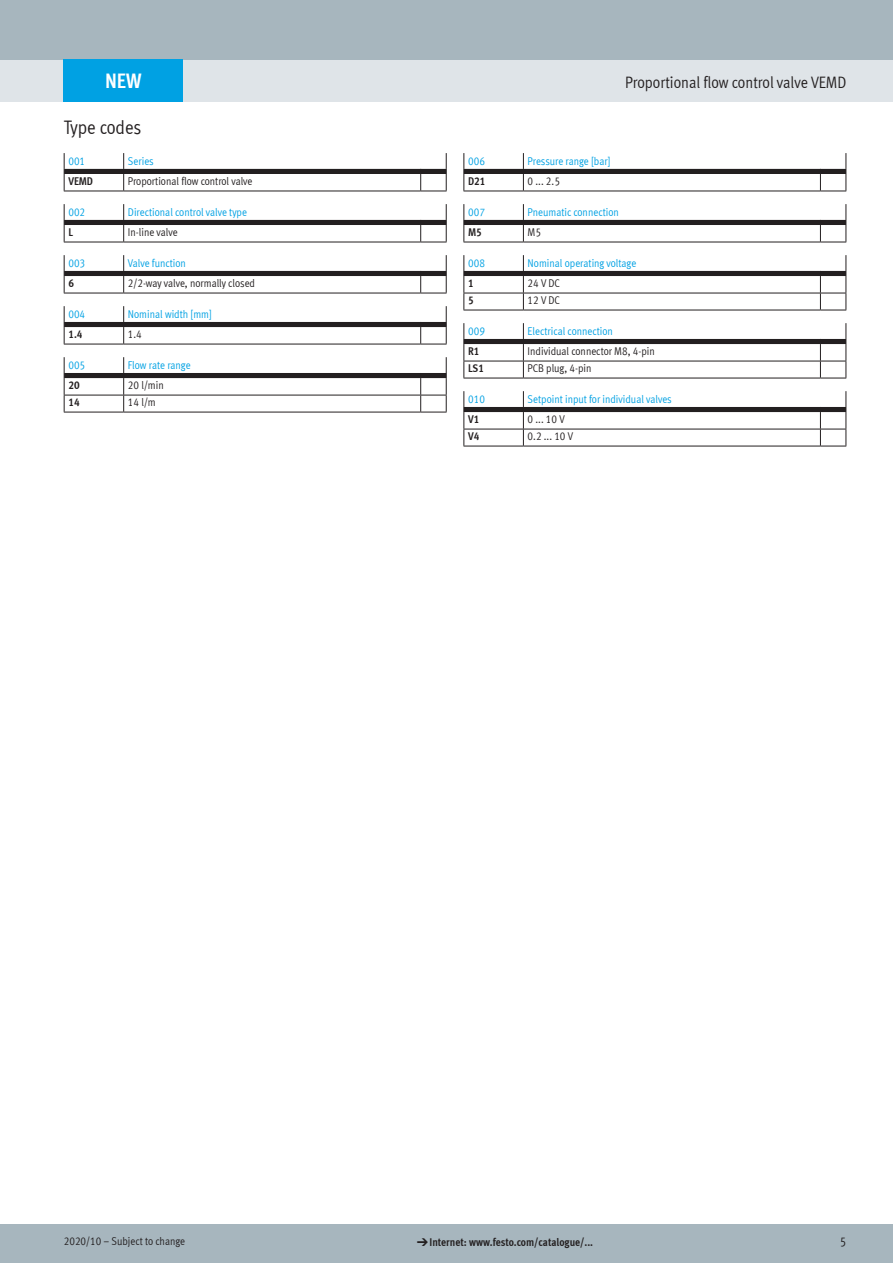
<style>
.page{position:relative;width:893px;height:1263px;background:#fff}
.page>*{position:absolute;margin:0;border:0;box-sizing:border-box;transform-origin:0 0}
.t1{font:700 21px "Meta Cond LF";color:#fff}
.t2{font:19.5px "Meta Cond LF";color:#231f20}
.t3{font:16.5px "Meta Cond LF";color:#231f20}
.t4{font:12.75px "Meta Cond LF";color:#231f20}
.t5{font:11.25px "Meta Cond LF";color:#00a1e3}
.t6{font:11.25px "Meta Cond LF";color:#231f20}
.t7{font:700 11.25px "Meta Cond LF";color:#231f20}
.s1{font-family:"Meto Pict 182";font-weight:400}
</style>
<div class="page">
<div style="left:0;top:1225px;width:893px;height:38px;background:#a7b6be"></div>
<div style="left:0;top:60px;width:893px;height:42px;background:#dfe4e8"></div>
<div style="left:0;top:0;width:893px;height:60px;background:#a7b6be"></div>
<div style="left:64px;top:60px;width:119px;height:42px;background:#00a1e3"></div>
<svg style="left:64px;top:153px;width:383px;height:39px"></svg>
<svg style="left:64px;top:204px;width:383px;height:39px"></svg>
<svg style="left:64px;top:255px;width:383px;height:39px"></svg>
<svg style="left:64px;top:306px;width:383px;height:39px"></svg>
<svg style="left:64px;top:357px;width:383px;height:56px"></svg>
<svg style="left:463px;top:153px;width:384px;height:39px"></svg>
<svg style="left:463px;top:204px;width:384px;height:39px"></svg>
<svg style="left:463px;top:255px;width:384px;height:56px"></svg>
<svg style="left:463px;top:323px;width:384px;height:56px"></svg>
<svg style="left:463px;top:391px;width:384px;height:56px"></svg>
<h1 class="t1" style="left:105px;top:67px;width:38px">NEW</h1>
<h2 class="t2" style="left:64px;top:116px;width:79px">Type codes</h2>
<p class="t5" style="left:68px;top:154px;width:18px">001</p>
<p class="t5" style="left:128px;top:154px;width:27px">Series</p>
<p class="t7" style="left:68px;top:174px;width:26px">VEMD</p>
<p class="t6" style="left:128px;top:174px;width:126px">Proportional flow control valve</p>
<p class="t5" style="left:68px;top:205px;width:18px">002</p>
<p class="t5" style="left:128px;top:205px;width:121px">Directional control valve type</p>
<p class="t7" style="left:68px;top:225px;width:6px">L</p>
<p class="t6" style="left:128px;top:225px;width:51px">In-line valve</p>
<p class="t5" style="left:68px;top:256px;width:18px">003</p>
<p class="t5" style="left:128px;top:256px;width:60px">Valve function</p>
<p class="t7" style="left:68px;top:276px;width:7px">6</p>
<p class="t6" style="left:128px;top:276px;width:129px">2/2-way valve, normally closed</p>
<p class="t5" style="left:68px;top:307px;width:18px">004</p>
<p class="t5" style="left:128px;top:307px;width:85px">Nominal width [mm]</p>
<p class="t7" style="left:68px;top:327px;width:16px">1.4</p>
<p class="t6" style="left:128px;top:327px;width:15px">1.4</p>
<p class="t5" style="left:68px;top:358px;width:18px">005</p>
<p class="t5" style="left:128px;top:358px;width:64px">Flow rate range</p>
<p class="t7" style="left:68px;top:378px;width:13px">20</p>
<p class="t6" style="left:128px;top:378px;width:37px">20 l/min</p>
<p class="t7" style="left:68px;top:395px;width:13px">14</p>
<p class="t6" style="left:128px;top:395px;width:29px">14 l/m</p>
<h3 class="t3" style="left:625px;top:72px;width:223px">Proportional flow control valve VEMD</h3>
<p class="t5" style="left:468px;top:154px;width:18px">006</p>
<p class="t5" style="left:528px;top:154px;width:84px">Pressure range [bar]</p>
<p class="t7" style="left:468px;top:174px;width:19px">D21</p>
<p class="t6" style="left:528px;top:174px;width:34px">0 ... 2.5</p>
<p class="t5" style="left:468px;top:205px;width:18px">007</p>
<p class="t5" style="left:528px;top:205px;width:93px">Pneumatic connection</p>
<p class="t7" style="left:468px;top:225px;width:15px">M5</p>
<p class="t6" style="left:528px;top:225px;width:15px">M5</p>
<p class="t5" style="left:468px;top:256px;width:18px">008</p>
<p class="t5" style="left:528px;top:256px;width:110px">Nominal operating voltage</p>
<p class="t7" style="left:468px;top:276px;width:7px">1</p>
<p class="t6" style="left:528px;top:276px;width:34px">24 V DC</p>
<p class="t7" style="left:468px;top:293px;width:7px">5</p>
<p class="t6" style="left:528px;top:293px;width:34px">12 V DC</p>
<p class="t5" style="left:468px;top:324px;width:18px">009</p>
<p class="t5" style="left:528px;top:324px;width:87px">Electrical connection</p>
<p class="t7" style="left:468px;top:344px;width:13px">R1</p>
<p class="t6" style="left:528px;top:344px;width:129px">Individual connector M8, 4-pin</p>
<p class="t7" style="left:468px;top:361px;width:17px">LS1</p>
<p class="t6" style="left:528px;top:361px;width:65px">PCB plug, 4-pin</p>
<p class="t5" style="left:468px;top:392px;width:18px">010</p>
<p class="t5" style="left:528px;top:392px;width:146px">Setpoint input for individual valves</p>
<p class="t7" style="left:468px;top:412px;width:13px">V1</p>
<p class="t6" style="left:528px;top:412px;width:39px">0 ... 10 V</p>
<p class="t7" style="left:468px;top:429px;width:13px">V4</p>
<p class="t6" style="left:528px;top:429px;width:47px">0.2 ... 10 V</p>
<p class="t6" style="left:64px;top:1234px;width:123px">2020/10 – Subject to change</p>
<p class="t7" style="left:417px;top:1235px;width:178px"><span class="s1">d</span>Internet: www.festo.com/catalogue/...</p>
<p class="t4" style="left:840px;top:1234px;width:8px">5</p>
</div>
